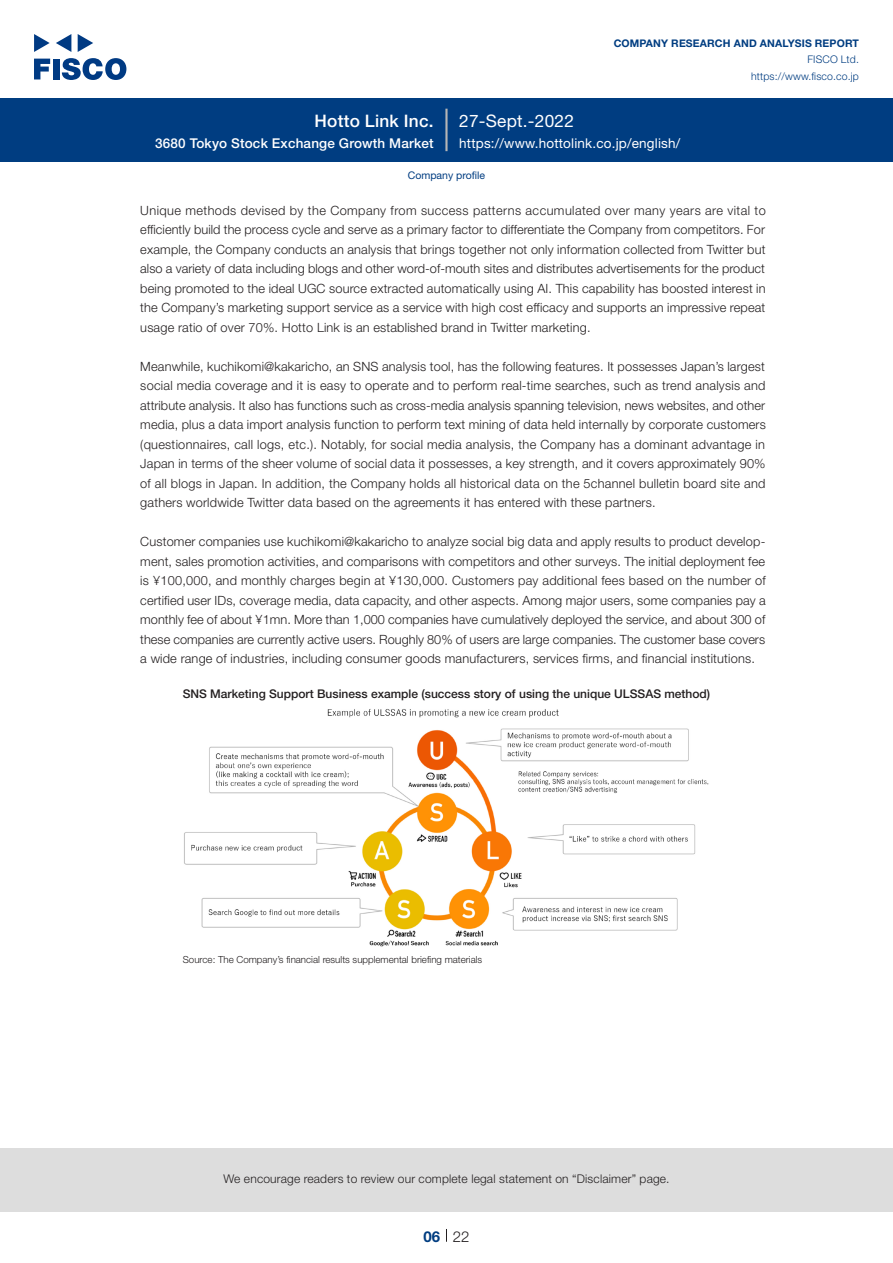
<style>
.page{position:relative;width:893px;height:1263px;background:#fff}
.page>*{position:absolute;margin:0;border:0;box-sizing:border-box;transform-origin:0 0}
.t1{font:17.25px "Helvetica Neue LT Std";letter-spacing:.015em;color:#fff}
.t2{font:500 17.25px "Helvetica Neue LT Std";letter-spacing:.015em;color:#fff}
.t3{font:300 15px "Helvetica Neue LT Std";color:#231f20}
.t4{font:700 15px "Helvetica Neue LT Std";color:#003d81}
.t5{font:13.5px "Helvetica Neue LT Std";letter-spacing:.015em;color:#fff}
.t6{font:500 13.5px "Helvetica Neue LT Std";letter-spacing:.015em;color:#fff}
.t7{font:300 12.75px/19.5px "Helvetica Neue LT Std";letter-spacing:.01em;color:#231f20;text-align:justify}
.t8{font:500 12px "Helvetica Neue LT Std";color:#231f20}
.t9{font:300 12px "Helvetica Neue LT Std";letter-spacing:.015em;color:#231f20}
.t10{font:700 10.5px "Helvetica Neue LT Std";letter-spacing:.015em;color:#003d81}
.t11{font:300 10.5px/16.5px "Helvetica Neue LT Std";letter-spacing:.015em;color:#003d81;text-align:right}
.t12{font:10.5px "Helvetica Neue LT Std";color:#003d81}
.t13{font:300 9.75px "Helvetica Neue LT Std";color:#231f20}
</style>
<div class="page">
<div style="left:0;top:1148px;width:893px;height:64px;background:#ddd"></div>
<svg style="left:34px;top:59px;width:16px;height:20px"></svg>
<div style="left:53px;top:59px;width:6px;height:20px;background:#003a83"></div>
<svg style="left:62px;top:58px;width:64px;height:22px"></svg>
<svg style="left:34px;top:34px;width:16px;height:18px"></svg>
<svg style="left:78px;top:34px;width:15px;height:18px"></svg>
<svg style="left:56px;top:34px;width:15px;height:18px"></svg>
<div style="left:0;top:98px;width:893px;height:64px;background:#003d81"></div>
<hr style="left:445px;top:109px;width:3px;height:42px;background:#b5b5b6">
<svg style="left:446px;top:1229px;width:1px;height:13px"></svg>
<img style="left:184px;top:709px;width:525px;height:238px">
<h1 class="t2" style="left:315px;top:110px;width:121px">Hotto Link Inc.</h1>
<p class="t6" style="left:155px;top:135px;width:280px">3680 Tokyo Stock Exchange Growth Market</p>
<h1 class="t1" style="left:459px;top:110px;width:116px">27-Sept.-2022</h1>
<p class="t10" style="left:614px;top:37px;width:247px">COMPANY RESEARCH AND ANALYSIS REPORT</p>
<p class="t11" style="left:751px;top:51px;width:109px">FISCO Ltd. https://www.fisco.co j p.</p>
<p class="t5" style="left:459px;top:135px;width:223px">https://www.hottolink.co j p. /english/</p>
<p class="t12" style="left:408px;top:169px;width:79px">Company profile</p>
<p class="t7" style="left:140px;top:200px;width:627px">Unique methods devised by the Company from success patterns accumulated over many years are vital to efficiently build the process cycle and serve as a primary factor to differentiate the Company from competitors. For example, the Company conducts an analysis that brings together not only information collected from Twitter but also a variety of data including blogs and other word-of-mouth sites and distributes advertisements for the product being promoted to the ideal UGC source extracted automatically using AI. This capability has boosted interest in the Company s’ marketing support service as a service with high cost efficacy and supports an impressive repeat usage ratio of over 70%. Hotto Link is an established brand in Twitter marketing.</p>
<p class="t7" style="left:140px;top:356px;width:627px">Meanwhile, kuchikomi@kakaricho, an SNS analysis tool, has the following features It. possesses Japan s’ largest social media coverage and isit easy to operate and to perform real-time searches, such as trend analysis and attribute analysis It. also has functions such as cross-media analysis spanning television, news websites, and other media, plus a data import analysis function to perform text mining of data held internally by corporate customers (questionnaires, call logs, etc .). Notably, for social media analysis, the Company has a dominant advantage in Japan in terms of the sheer volume of social data it possesses a, key strength, and it covers approximately 90% of all blogs in Japan In. addition, the Company holds all historical data on the 5channel bulletin board site and gathers worldwide Twitter data based on the agreements it has entered with these partners.</p>
<p class="t7" style="left:140px;top:532px;width:627px">Customer companies use kuchikomi@kakaricho to analyze social big data and apply results to product develop-</p>
<p class="t7" style="left:140px;top:571px;width:627px">is ¥100,000, and monthly charges begin at ¥130,000. Customers pay additional fees based on the number of certified user IDs, coverage media, data capacity, and other aspects. Among major users, some companies pay a monthly fee of about ¥1mn. More than 1,000 companies have cumulatively deployed the service, and about 300 of these companies are currently active users. Roughly 80% of users are large companies. The customer base covers a wide range of industries, including consumer goods manufacturers, services firms, and financial institutions.</p>
<p class="t8" style="left:183px;top:686px;width:529px">SNS Marketing Support Business example (success story of using the unique ULSSAS method(</p>
<p class="t7" style="left:140px;top:551px;width:626px">ment, sales promotion activities, and comparisons with competitors and other surveys. The initial deployment fee</p>
<p class="t13" style="left:183px;top:954px;width:301px">Source: The Company s’ financial results supplemental briefing materials</p>
<p class="t9" style="left:223px;top:1171px;width:448px">We encourage readers to review our complete legal statement on “Disclaimer” page.</p>
<p class="t4" style="left:423px;top:1227px;width:18px">06</p>
<p class="t3" style="left:453px;top:1227px;width:18px">22</p>
</div>
